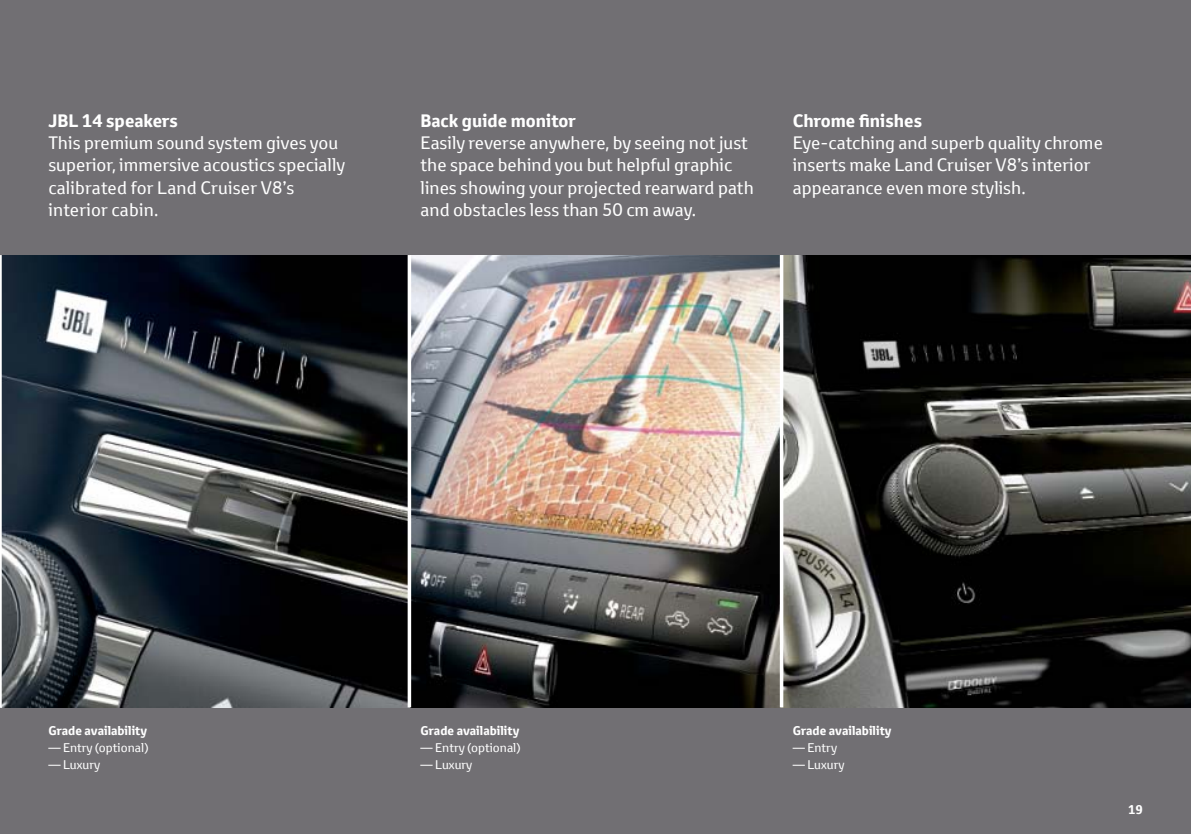
<style>
.page{position:relative;width:1191px;height:834px;background:#fff}
.page>*{position:absolute;margin:0;border:0;box-sizing:border-box;transform-origin:0 0}
.t1{font:17.5px/22.4px "Toyota Text";color:#fff}
.t2{font:700 17.5px "Toyota Text";color:#fff}
.t3{font:12.25px "Toyota Text";color:#fff}
.t4{font:700 12.25px "Toyota Text";color:#fff}
</style>
<div class="page">
<div style="left:0;top:0;width:1191px;height:833px;background:#716f73"></div>
<img style="left:411px;top:255px;width:369px;height:452px">
<svg style="left:783px;top:255px;width:408px;height:452px;fill:#080804"></svg>
<svg style="left:2px;top:255px;width:406px;height:452px"></svg>
<hr style="left:0;top:255px;width:2px;height:452px;background:#fff">
<hr style="left:408px;top:255px;width:3px;height:452px;background:#fff">
<hr style="left:780px;top:255px;width:3px;height:452px;background:#fff">
<p class="t2" style="left:48px;top:109px;width:131px">JBL 14 speakers</p>
<p class="t1" style="left:48px;top:131px;width:298px">This premium sound system gives you superior, immersive acoustics specially calibrated for Land Cruiser V8’s interior cabin.</p>
<p class="t2" style="left:420px;top:109px;width:157px">Back guide monitor</p>
<p class="t1" style="left:420px;top:131px;width:335px">Easily reverse anywhere, by seeing not just the space behind you but helpful graphic lines showing your projected rearward path and obstacles less than 50 cm away.</p>
<p class="t2" style="left:792px;top:109px;width:131px">Chrome finishes</p>
<p class="t1" style="left:792px;top:131px;width:312px">Eye-catching and superb quality chrome inserts make Land Cruiser V8’s interior appearance even more stylish.</p>
<p class="t4" style="left:48px;top:722px;width:100px">Grade availability</p>
<p class="t3" style="left:48px;top:739px;width:102px">— Entry (optional)</p>
<p class="t3" style="left:48px;top:756px;width:53px">— Luxury</p>
<p class="t4" style="left:420px;top:722px;width:100px">Grade availability</p>
<p class="t3" style="left:420px;top:739px;width:102px">— Entry (optional)</p>
<p class="t3" style="left:420px;top:756px;width:53px">— Luxury</p>
<p class="t4" style="left:792px;top:722px;width:100px">Grade availability</p>
<p class="t3" style="left:792px;top:739px;width:46px">— Entry</p>
<p class="t3" style="left:792px;top:756px;width:53px">— Luxury</p>
<p class="t4" style="left:1128px;top:800px;width:16px">19</p>
</div>
